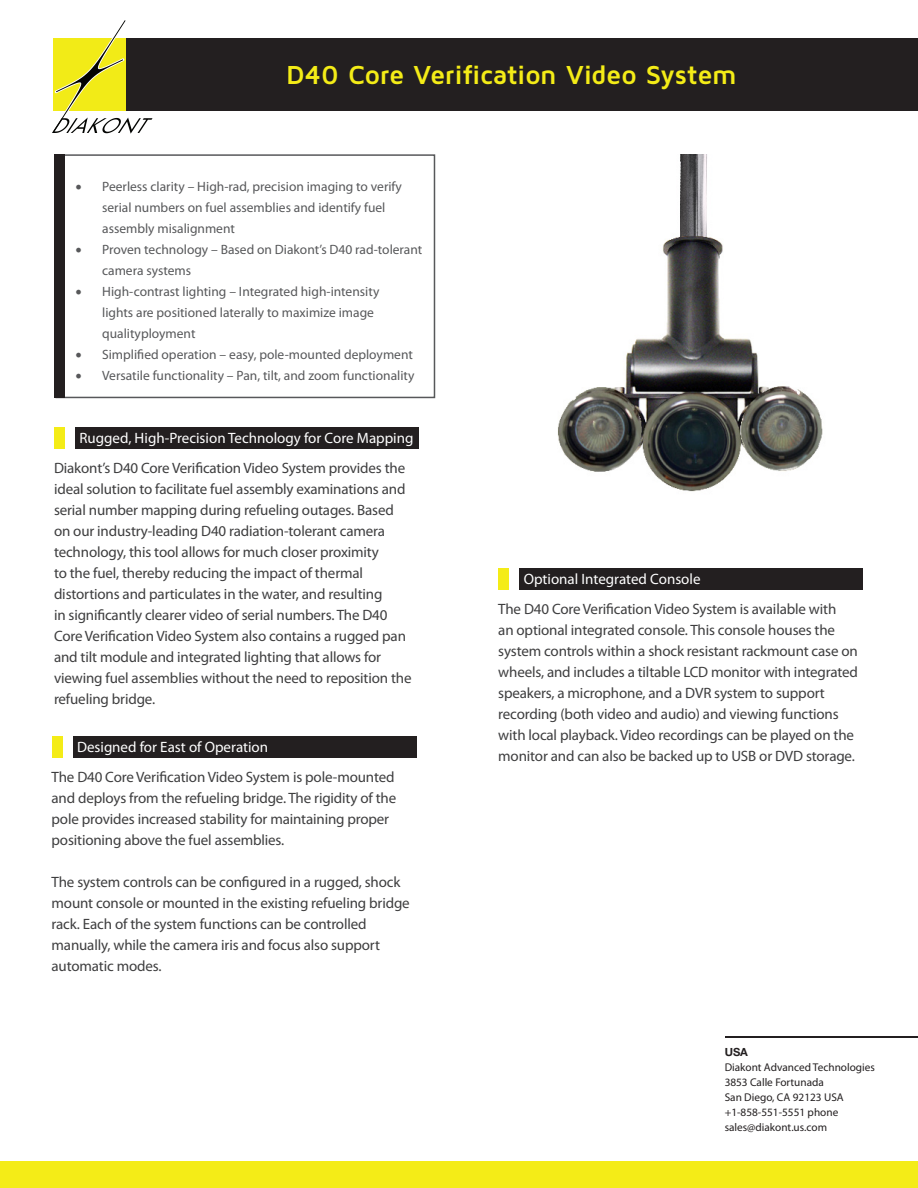
<style>
.page{position:relative;width:918px;height:1188px;background:#fff}
.page>*{position:absolute;margin:0;border:0;box-sizing:border-box;transform-origin:0 0}
.t1{font:700 27px "Maven Pro";letter-spacing:-.01em;color:#f4ec17}
.t2{font:15px/21px "Myriad Pro";letter-spacing:-.01em;color:#3e3e3f}
.t3{font:15px "Myriad Pro";color:#fff}
.t4{font:13.5px/21px "Myriad Pro";color:#57585a}
.t5{font:11.25px/15px "Myriad Pro";color:#231f20}
.t6{font:700 11.25px "Helvetica Neue";color:#231f20}
.s1{font-family:"Minion Pro";font-size:18px}
</style>
<div class="page">
<div style="left:54px;top:428px;width:11px;height:21px;background:#f4ec17"></div>
<div style="left:52px;top:736px;width:11px;height:22px;background:#f4ec17"></div>
<div style="left:75px;top:428px;width:343px;height:21px;background:#231f20"></div>
<div style="left:73px;top:736px;width:343px;height:22px;background:#231f20"></div>
<div style="left:126px;top:39px;width:792px;height:72px;background:#231f20"></div>
<svg style="left:52px;top:20px;width:101px;height:114px"></svg>
<div style="left:0;top:1161px;width:918px;height:27px;background:#f4ec17"></div>
<hr style="left:725px;top:1036px;width:193px;height:2px;background:#231f20">
<div style="left:55px;top:154px;width:380px;height:244px;border:2px solid #57585a"></div>
<div style="left:54px;top:154px;width:11px;height:244px;background:#231f20"></div>
<img style="left:558px;top:154px;width:265px;height:338px">
<div style="left:498px;top:568px;width:11px;height:22px;background:#f4ec17"></div>
<div style="left:520px;top:568px;width:343px;height:22px;background:#231f20"></div>
<p class="t1" style="left:286px;top:58px;width:452px">D40 Core Verification Video System</p>
<p class="t4" style="left:102px;top:176px;width:301px;text-indent:-27px"><span class="s1">•</span> Peerless clarity – High-rad, precision imaging to verify serial numbers on fuel assemblies and identify fuel assembly misalignment</p>
<p class="t4" style="left:102px;top:239px;width:322px;text-indent:-27px"><span class="s1">•</span> Proven technology – Based on Diakont’s D40 rad-tolerant camera systems</p>
<p class="t4" style="left:102px;top:281px;width:279px;text-indent:-27px"><span class="s1">•</span> High-contrast lighting – Integrated high-intensity lights are positioned laterally to maximize image qualityployment</p>
<p class="t4" style="left:75px;top:344px;width:339px"><span class="s1">•</span> Simplified operation – easy, pole-mounted deployment</p>
<p class="t4" style="left:75px;top:365px;width:341px"><span class="s1">•</span> Versatile functionality – Pan, tilt, and zoom functionality</p>
<p class="t3" style="left:79px;top:429px;width:336px">Rugged, High-Precision Technology for Core Mapping</p>
<p class="t2" style="left:54px;top:457px;width:359px">Diakont’s D40 Core Verification Video System provides the ideal solution to facilitate fuel assembly examinations and serial number mapping during refueling outages. Based on our industry-leading D40 radiation-tolerant camera technology, this tool allows for much closer proximity<br>to the fuel, thereby reducing the impact of thermal distortions and particulates in the water, and resulting<br>in significantly clearer video of serial numbers. The D40<br>Core Verification Video System also contains a rugged pan and tilt module and integrated lighting that allows for viewing fuel assemblies without the need to reposition the refueling bridge.</p>
<p class="t3" style="left:77px;top:737px;width:193px">Designed for East of Operation</p>
<p class="t2" style="left:52px;top:766px;width:346px">The D40 Core Verification Video System is pole-mounted and deploys from the refueling bridge. The rigidity of the pole provides increased stability for maintaining proper positioning above the fuel assemblies.</p>
<p class="t2" style="left:52px;top:871px;width:360px">The system controls can be configured in a rugged, shock mount console or mounted in the existing refueling bridge rack. Each of the system functions can be controlled manually, while the camera iris and focus also support automatic modes.</p>
<p class="t3" style="left:524px;top:569px;width:178px">Optional Integrated Console</p>
<p class="t2" style="left:498px;top:598px;width:361px">The D40 Core Verification Video System is available with<br>an optional integrated console. This console houses the system controls within a shock resistant rackmount case on wheels, and includes a tiltable LCD monitor with integrated speakers, a microphone, and a DVR system to support recording (both video and audio) and viewing functions with local playback. Video recordings can be played on the monitor and can also be backed up to USB or DVD storage.</p>
<p class="t6" style="left:725px;top:1045px;width:25px">USA</p>
<p class="t5" style="left:725px;top:1059px;width:152px">Diakont Advanced Technologies<br>3853 Calle Fortunada</p>
<p class="t5" style="left:725px;top:1089px;width:121px">San Diego, CA 92123 USA</p>
<p class="t5" style="left:725px;top:1104px;width:115px">+1-858-551-5551 phone</p>
<p class="t5" style="left:725px;top:1119px;width:104px">sales@diakont.us.com</p>
</div>
